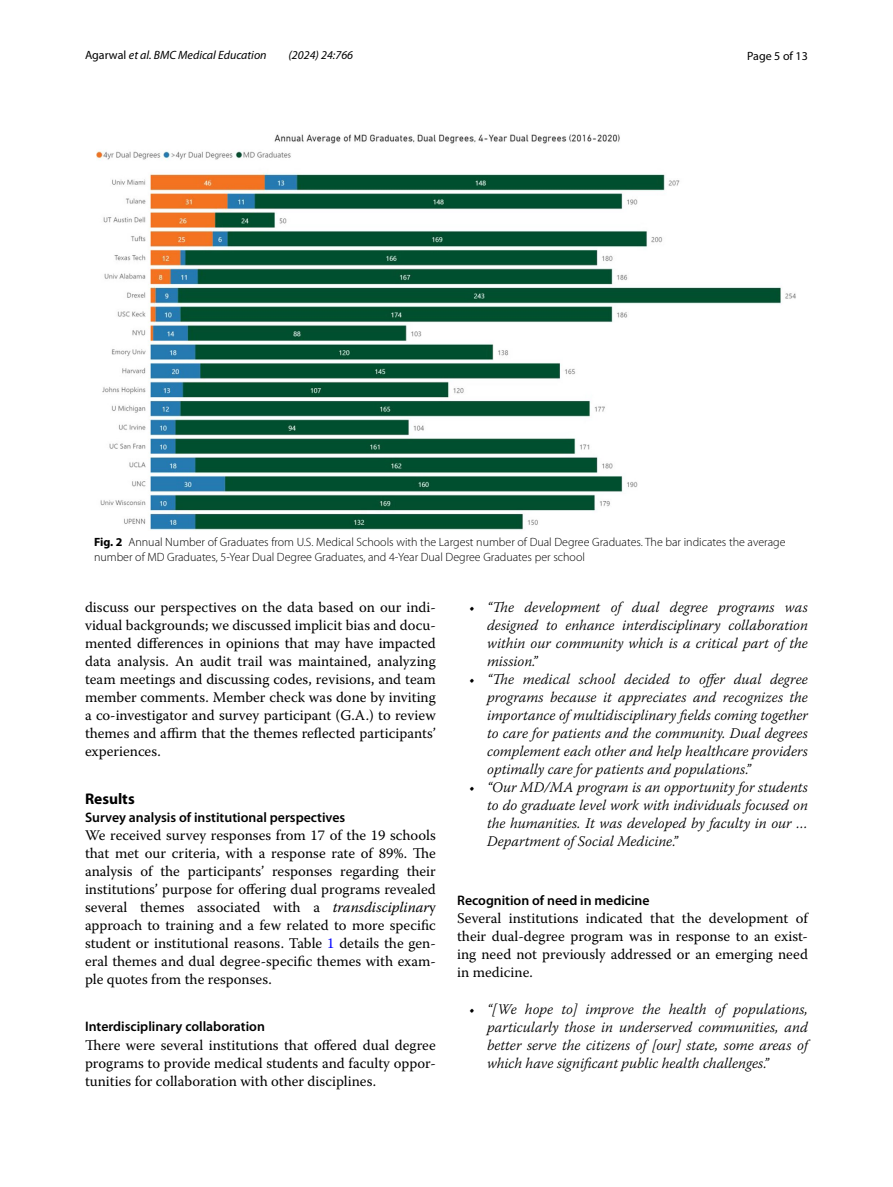
<style>
.page{position:relative;width:893px;height:1187px;background:#fff}
.page>*{position:absolute;margin:0;border:0;box-sizing:border-box;transform-origin:0 0}
.t1{font:700 15.45px "Myriad Pro";color:#000}
.t2{font:14.7px/18px "Warnock Pro";color:#000;text-align:justify}
.t3{font:italic 300 14.7px/18px "Warnock Pro";color:#000;text-align:justify}
.t4{font:600 13.8px "Myriad Pro";color:#000}
.t5{font:300 12px/15px "Myriad Pro";color:#000}
.t6{font:italic 12px "Myriad Pro";color:#000}
.t7{font:12px "Myriad Pro";color:#000}
.s1{font-style:normal}
.s2{font-weight:700}
.s3{font-style:italic}
.s4{color:#00f}
</style>
<div class="page">
<img style="left:96px;top:134px;width:700px;height:396px">
<p class="t6" style="left:85px;top:48px;width:183px"><span class="s1">Agarwal</span> et al. BMC Medical Education</p>
<p class="t6" style="left:289px;top:48px;width:66px">(2024) 24:766</p>
<p class="t7" style="left:747px;top:48px;width:62px">Page 5 of 13</p>
<p class="t5" style="left:94px;top:534px;width:693px"><span class="s2">Fig. 2</span> Annual Number of Graduates from U.S. Medical Schools with the Largest number of Dual Degree Graduates. The bar indicates the average number of MD Graduates, 5-Year Dual Degree Graduates, and 4-Year Dual Degree Graduates per school</p>
<p class="t2" style="left:85px;top:597px;width:352px">discuss our perspectives on the data based on our indi&shy;vidual backgrounds; we discussed implicit bias and docu&shy;mented differences in opinions that may have impacted data analysis. An audit trail was maintained, analyzing team meetings and discussing codes, revisions, and team member comments. Member check was done by inviting a co-investigator and survey participant (G.A.) to review themes and affirm that the themes reflected participants’ experiences.</p>
<p class="t1" style="left:85px;top:788px;width:51px">Results</p>
<p class="t4" style="left:85px;top:808px;width:262px">Survey analysis of institutional perspectives</p>
<p class="t2" style="left:85px;top:825px;width:352px">We received survey responses from 17 of the 19 schools that met our criteria, with a response rate of 89%. The analysis of the participants’ responses regarding their institutions’ purpose for offering dual programs revealed several themes associated with a <span class="s3">transdisciplinar</span>y approach to training and a few related to more specific student or institutional reasons. Table <span class="s4">1</span> details the gen&shy;eral themes and dual degree-specific themes with exam&shy;ple quotes from the responses.</p>
<p class="t4" style="left:85px;top:1017px;width:181px">Interdisciplinary collaboration</p>
<p class="t2" style="left:85px;top:1035px;width:352px">There were several institutions that offered dual degree programs to provide medical students and faculty oppor&shy;tunities for collaboration with other disciplines.</p>
<p class="t3" style="left:487px;top:597px;width:322px;text-indent:-18px"><span class="s1">•</span> “The development of dual degree programs was designed to enhance interdisciplinary collaboration within our community which is a critical part of the mission.”</p>
<p class="t3" style="left:487px;top:669px;width:322px;text-indent:-18px"><span class="s1">•</span> “The medical school decided to offer dual degree programs because it appreciates and recognizes the importance of multidisciplinary fields coming together to care for patients and the community. Dual degrees complement each other and help healthcare providers optimally care for patients and populations.”</p>
<p class="t3" style="left:487px;top:777px;width:322px;text-indent:-18px"><span class="s1">•</span> “Our MD/MA program is an opportunity for students to do graduate level work with individuals focused on the humanities. It was developed by faculty in our … Department of Social Medicine.”</p>
<p class="t4" style="left:457px;top:891px;width:194px">Recognition of need in medicine</p>
<p class="t2" style="left:457px;top:909px;width:352px">Several institutions indicated that the development of their dual-degree program was in response to an exist&shy;ing need not previously addressed or an emerging need in medicine.</p>
<p class="t3" style="left:487px;top:1000px;width:322px;text-indent:-18px"><span class="s1">•</span> “[We hope to] improve the health of populations, particularly those in underserved communities, and better serve the citizens of [our] state, some areas of which have significant public health challenges.”</p>
</div>
